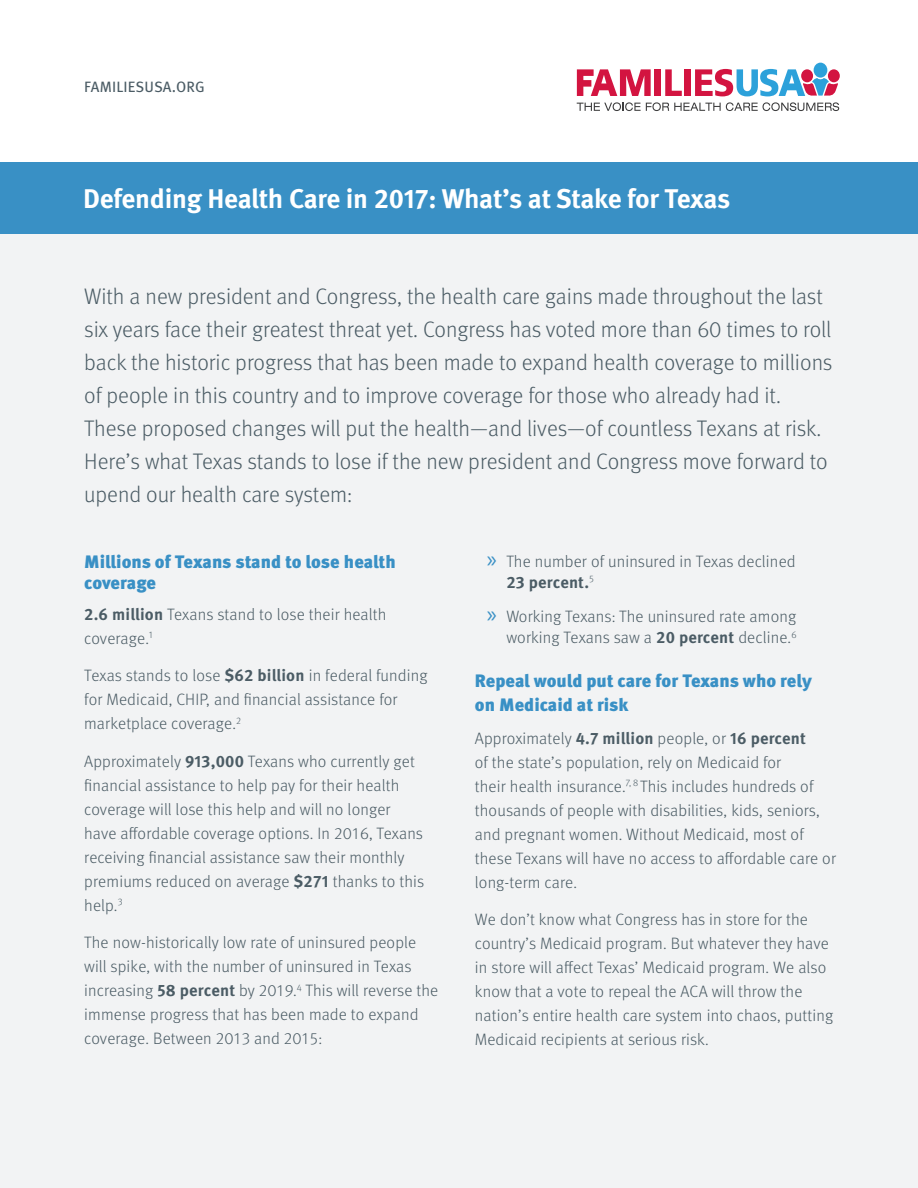
<style>
.page{position:relative;width:918px;height:1188px;background:#fff}
.page>*{position:absolute;margin:0;border:0;box-sizing:border-box;transform-origin:0 0}
.BODY{font:700 27px "Meta OT";letter-spacing:-.01em;color:#fff}
.BODY_-_INTRO{font:300 22.5px/33px "Meta OT";color:#4b5c65}
.t1{font:900 18px/21px "Meta OT";letter-spacing:-.005em;color:#3990c5}
.BODY-2{font:300 16.5px/24px "Meta OT";letter-spacing:.01em;color:#4b5c65}
.BODY-3{font:15px "Meta OT";letter-spacing:.01em;color:#4b5c65}
.s1{font-weight:700}
.s2{font-family:"Myriad Pro";font-weight:400;font-size:24px;color:#3990c5}
</style>
<div class="page">
<div style="left:0;top:221px;width:918px;height:967px;background:#f2f3f4"></div>
<div style="left:655px;top:69px;width:6px;height:27px;background:#d31440"></div>
<svg style="left:665px;top:69px;width:17px;height:27px"></svg>
<div style="left:685px;top:69px;width:6px;height:27px;background:#d31440"></div>
<svg style="left:577px;top:102px;width:262px;height:9px"></svg>
<svg style="left:828px;top:69px;width:12px;height:13px"></svg>
<div style="left:814px;top:63px;width:13px;height:15px;background:#2ca1da;border-radius:50%"></div>
<svg style="left:695px;top:69px;width:143px;height:27px"></svg>
<svg style="left:577px;top:69px;width:74px;height:27px"></svg>
<div style="left:0;top:162px;width:918px;height:71px;background:#3990c5"></div>
<p class="BODY-3" style="left:84px;top:77px;width:122px">FAMILIESUSA.ORG</p>
<p class="BODY" style="left:83px;top:181px;width:649px">Defending Health Care in 2017: What’s at Stake for Texas</p>
<p class="BODY_-_INTRO" style="left:84px;top:280px;width:750px">With a new president and Congress, the health care gains made throughout the last six years face their greatest threat yet. Congress has voted more than 60 times to roll back the historic progress that has been made to expand health coverage to millions of people in this country and to improve coverage for those who already had it.<br>These proposed changes will put the health—and lives—of countless Texans at risk.<br>Here’s what Texas stands to lose if the new president and Congress move forward to upend our health care system:</p>
<h1 class="t1" style="left:84px;top:552px;width:313px">Millions of Texans stand to lose health coverage</h1>
<p class="BODY-2" style="left:84px;top:602px;width:304px"><span class="s1">2.6 million</span> Texans stand to lose their health coverage.<sup>1</sup></p>
<p class="BODY-2" style="left:84px;top:664px;width:345px">Texas stands to lose <span class="s1">$62 billion</span> in federal funding for Medicaid, CHIP, and financial assistance for marketplace coverage.<sup>2</sup></p>
<p class="BODY-2" style="left:84px;top:749px;width:341px">Approximately <span class="s1">913,000</span> Texans who currently get financial assistance to help pay for their health coverage will lose this help and will no longer have affordable coverage options. In 2016, Texans receiving financial assistance saw their monthly premiums reduced on average <span class="s1">$271</span> thanks to this help.<sup>3</sup></p>
<p class="BODY-2" style="left:84px;top:931px;width:356px">The now-historically low rate of uninsured people will spike, with the number of uninsured in Texas increasing <span class="s1">58 percent</span> by 2019.<sup>4</sup> This will reverse the immense progress that has been made to expand coverage. Between 2013 and 2015:</p>
<p class="BODY-2" style="left:506px;top:551px;width:291px;line-height:21px;text-indent:-20px"><span class="s2">»</span> The number of uninsured in Texas declined<br><span class="s1">23 percent.</span><sup>5</sup></p>
<p class="BODY-2" style="left:487px;top:606px;width:311px;line-height:21px;text-align:right"><span class="s2">»</span> Working Texans: The uninsured rate among working Texans saw a <span class="s1">20 percent</span> decline.<sup>6</sup></p>
<h1 class="t1" style="left:475px;top:670px;width:339px;line-height:24px">Repeal would put care for Texans who rely on Medicaid at risk</h1>
<p class="BODY-2" style="left:475px;top:726px;width:363px">Approximately <span class="s1">4.7 million</span> people, or <span class="s1">16 percent<br></span>of the state’s population, rely on Medicaid for<br>their health insurance.<sup>7,</sup> <sup>8</sup> This includes hundreds of thousands of people with disabilities, kids, seniors, and pregnant women. Without Medicaid, most of these Texans will have no access to affordable care or long-term care.</p>
<p class="BODY-2" style="left:475px;top:908px;width:360px">We don’t know what Congress has in store for the country’s Medicaid program. But whatever they have in store will affect Texas’ Medicaid program. We also know that a vote to repeal the ACA will throw the nation’s entire health care system into chaos, putting Medicaid recipients at serious risk.</p>
</div>
